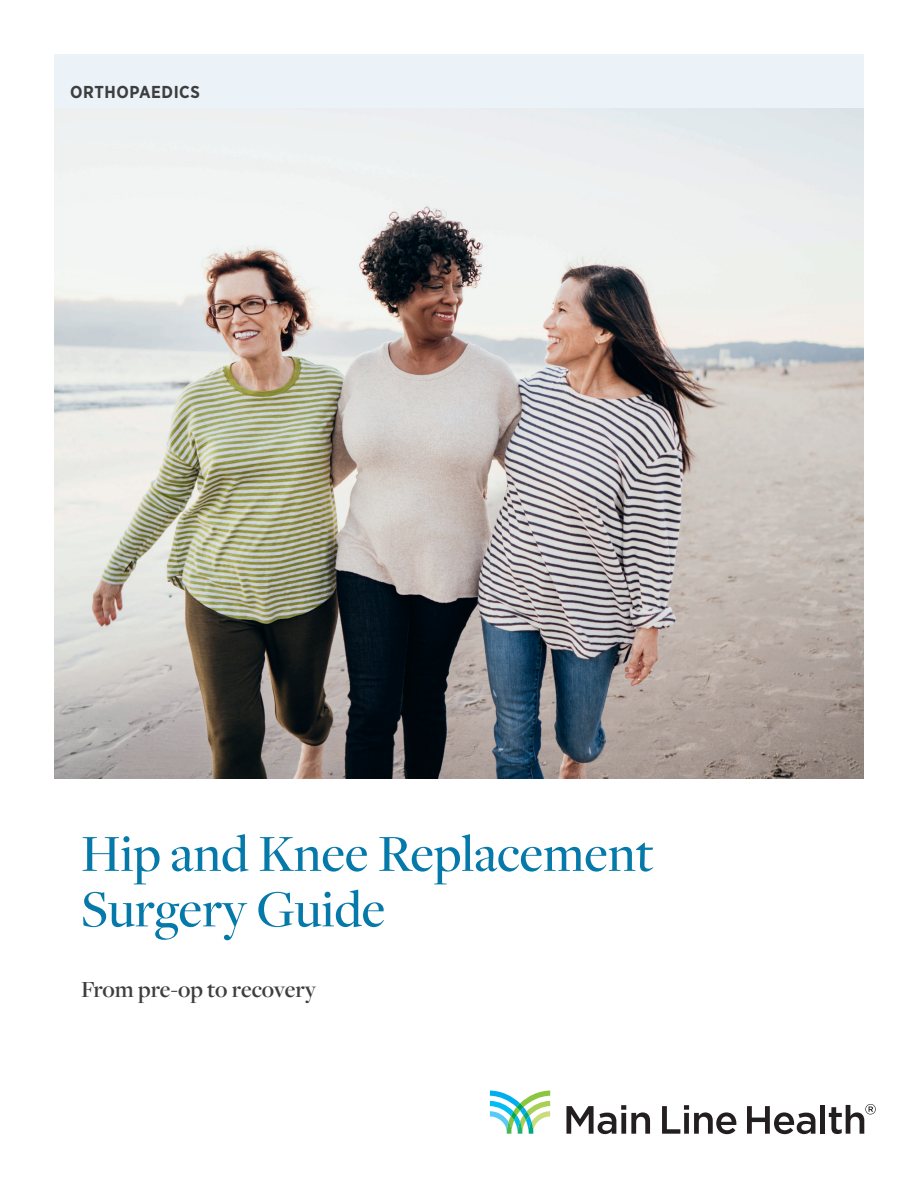
<style>
.page{position:relative;width:918px;height:1188px;background:#fff}
.page>*{position:absolute;margin:0;border:0;box-sizing:border-box;transform-origin:0 0}
.t1{font:500 54px/55.5px "Freight Disp Pro";color:#0579a9}
.t2{font:600 24px "Freight Disp Pro";letter-spacing:-.005em;color:#3e3e3f}
.t3{font:700 17.25px "Gotham Narrow";letter-spacing:.03em;color:#3e3e3f}
</style>
<div class="page">
<img style="left:54px;top:108px;width:810px;height:670px">
<div style="left:54px;top:54px;width:810px;height:54px;background:#ebf3f9"></div>
<svg style="left:566px;top:1105px;width:84px;height:29px"></svg>
<svg style="left:662px;top:1105px;width:74px;height:29px"></svg>
<svg style="left:747px;top:1106px;width:68px;height:28px"></svg>
<div style="left:820px;top:1105px;width:5px;height:29px;background:#231f20"></div>
<svg style="left:829px;top:1104px;width:47px;height:30px"></svg>
<svg style="left:490px;top:1091px;width:60px;height:43px"></svg>
<p class="t3" style="left:70px;top:81px;width:131px">ORTHOPAEDICS</p>
<p class="t1" style="left:81px;top:824px;width:574px">Hip and Knee Replacement<br>Surgery Guide</p>
<p class="t2" style="left:81px;top:973px;width:236px">From pre-op to recovery</p>
</div>
